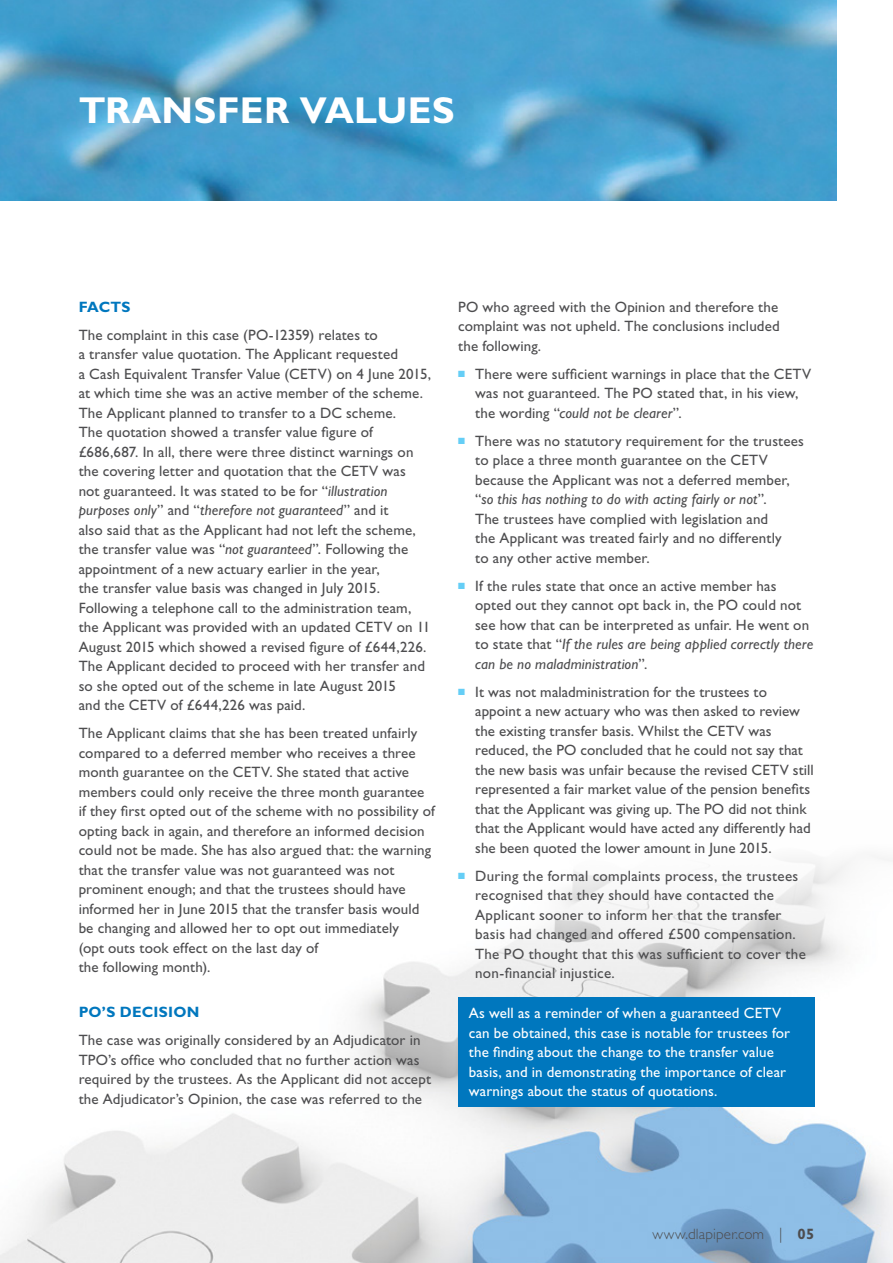
<style>
.page{position:relative;width:893px;height:1263px;background:#fff}
.page>*{position:absolute;margin:0;border:0;box-sizing:border-box;transform-origin:0 0}
.t1{font:700 37.5px "Gill Sans Std";letter-spacing:.005em;color:#fff}
.t2{font:15px/19.5px "Gill Sans Std";letter-spacing:.01em;color:#4d4d4f}
.t3{font:15px/19.5px "Gill Sans Std";letter-spacing:.01em;color:#fff}
.t4{font:300 15px "Gill Sans Std";letter-spacing:.01em;color:#4d4d4f}
.t5{font:700 15px "Gill Sans Std";letter-spacing:.015em;color:#0077be}
.s1{font-style:italic}
.s2{color:#65cef6}
.s3{font-weight:700}
</style>
<div class="page">
<img style="left:0;top:857px;width:893px;height:406px">
<img style="left:0;top:0;width:836px;height:200px">
<div style="left:458px;top:997px;width:356px;height:110px;background:#0077be"></div>
<h1 class="t1" style="left:79px;top:89px;width:378px">TRANSFER VALUES</h1>
<p class="t5" style="left:79px;top:298px;width:53px">FACTS</p>
<p class="t2" style="left:79px;top:325px;width:354px">The complaint in this case (PO-12359) relates to<br>a transfer value quotation. The Applicant requested<br>a Cash Equivalent Transfer Value (CETV) on 4 June 2015, at which time she was an active member of the scheme.<br>The Applicant planned to transfer to a DC scheme.<br>The quotation showed a transfer value figure of £686,687. In all, there were three distinct warnings on the covering letter and quotation that the CETV was<br>not guaranteed. It was stated to be for “<span class="s1">illustration purposes only</span>” and “<span class="s1">therefore not guaranteed</span>” and it<br>also said that as the Applicant had not left the scheme, the transfer value was “<span class="s1">not guaranteed</span>”. Following the appointment of a new actuary earlier in the year,<br>the transfer value basis was changed in July 2015.<br>Following a telephone call to the administration team, the Applicant was provided with an updated CETV on 11<br>August 2015 which showed a revised figure of £644,226.<br>The Applicant decided to proceed with her transfer and so she opted out of the scheme in late August 2015<br>and the CETV of £644,226 was paid.</p>
<p class="t2" style="left:79px;top:723px;width:358px">The Applicant claims that she has been treated unfairly compared to a deferred member who receives a three month guarantee on the CETV. She stated that active members could only receive the three month guarantee if they first opted out of the scheme with no possibility of opting back in again, and therefore an informed decision could not be made. She has also argued that: the warning that the transfer value was not guaranteed was not prominent enough; and that the trustees should have informed her in June 2015 that the transfer basis would be changing and allowed her to opt out immediately<br>(opt outs took effect on the last day of<br>the following month).</p>
<p class="t5" style="left:79px;top:1003px;width:122px">PO’S DECISION</p>
<p class="t2" style="left:79px;top:1030px;width:354px">The case was originally considered by an Adjudicator in TPO’s office who concluded that no further action was required by the trustees. As the Applicant did not accept the Adjudicator’s Opinion, the case was referred to the</p>
<p class="t2" style="left:458px;top:297px;width:323px;text-align:justify">PO who agreed with the Opinion and therefore the complaint was not upheld. The conclusions included the following.</p>
<p class="t2" style="left:475px;top:364px;width:338px;text-indent:-17px"><span class="s2">■</span> There were sufficient warnings in place that the CETV was not guaranteed. The PO stated that, in his view, the wording “<span class="s1">could not be clearer</span>”.</p>
<p class="t2" style="left:475px;top:431px;width:330px;text-indent:-17px"><span class="s2">■</span> There was no statutory requirement for the trustees to place a three month guarantee on the CETV because the Applicant was not a deferred member, “<span class="s1">so this has nothing to do with acting fairly or not</span>”.<br>The trustees have complied with legislation and<br>the Applicant was treated fairly and no differently<br>to any other active member.</p>
<p class="t2" style="left:475px;top:576px;width:340px;text-indent:-17px"><span class="s2">■</span> If the rules state that once an active member has opted out they cannot opt back in, the PO could not see how that can be interpreted as unfair. He went on to state that “<span class="s1">If the rules are being applied correctly there can be no maladministration</span>”.</p>
<p class="t2" style="left:475px;top:682px;width:340px;text-indent:-17px"><span class="s2">■</span> It was not maladministration for the trustees to appoint a new actuary who was then asked to review the existing transfer basis. Whilst the CETV was reduced, the PO concluded that he could not say that the new basis was unfair because the revised CETV still represented a fair market value of the pension benefits that the Applicant was giving up. The PO did not think that the Applicant would have acted any differently had she been quoted the lower amount in June 2015.</p>
<p class="t2" style="left:475px;top:866px;width:332px;text-indent:-17px"><span class="s2">■</span> During the formal complaints process, the trustees recognised that they should have contacted the Applicant sooner to inform her that the transfer basis had changed and offered £500 compensation.<br>The PO thought that this was sufficient to cover the non-financial injustice.</p>
<p class="t3" style="left:469px;top:1003px;width:323px">As well as a reminder of when a guaranteed CETV can be obtained, this case is notable for trustees for the finding about the change to the transfer value basis, and in demonstrating the importance of clear warnings about the status of quotations.</p>
<p class="t4" style="left:652px;top:1226px;width:163px">www.dlapiper.com | <span class="s3">05</span></p>
</div>
